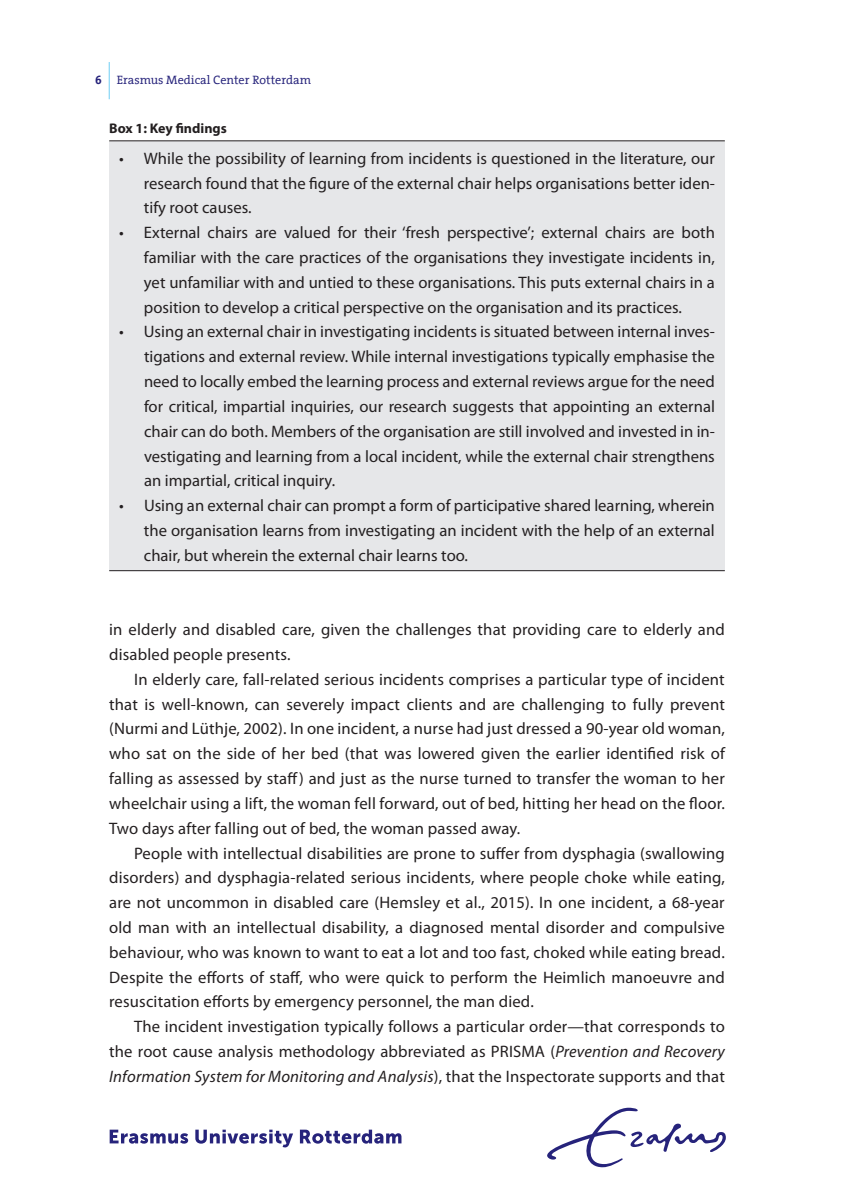
<style>
.page{position:relative;width:844px;height:1191px;background:#fff}
.page>*{position:absolute;margin:0;border:0;box-sizing:border-box;transform-origin:0 0}
.t1{font:16.62px/24.8px "Myriad Pro";letter-spacing:.005em;color:#231f20;text-align:justify}
.t2{font:700 14px "Myriad Pro";color:#231f20}
.t3{font:12.25px "The Serif Office";color:#26237b}
.s1{font-weight:700}
.s2{font-style:italic}
</style>
<div class="page">
<div style="left:109px;top:141px;width:615px;height:429px;background:#e6e7e9"></div>
<hr style="left:109px;top:140px;width:615px;height:1px;background:#231f20">
<hr style="left:109px;top:570px;width:615px;height:1px;background:#231f20">
<svg style="left:110px;top:1129px;width:78px;height:14px"></svg>
<svg style="left:195px;top:1129px;width:98px;height:18px"></svg>
<svg style="left:300px;top:1129px;width:101px;height:14px"></svg>
<svg style="left:547px;top:1107px;width:178px;height:60px"></svg>
<hr style="left:109px;top:62px;width:1px;height:37px;background:#6fcef4">
<p class="t3" style="left:95px;top:73px;width:217px"><span class="s1">6</span> Erasmus Medical Center Rotterdam</p>
<p class="t2" style="left:109px;top:120px;width:119px">Box 1: Key findings</p>
<p class="t1" style="left:144px;top:145px;width:572px;text-indent:-25px">• While the possibility of learning from incidents is questioned in the literature, our research found that the figure of the external chair helps organisations better iden&shy;tify root causes.</p>
<p class="t1" style="left:144px;top:220px;width:572px;text-indent:-25px">• External chairs are valued for their ‘fresh perspective’; external chairs are both familiar with the care practices of the organisations they investigate incidents in, yet unfamiliar with and untied to these organisations. This puts external chairs in a position to develop a critical perspective on the organisation and its practices.</p>
<p class="t1" style="left:144px;top:319px;width:572px;text-indent:-25px">• Using an external chair in investigating incidents is situated between internal inves&shy;tigations and external review. While internal investigations typically emphasise the need to locally embed the learning process and external reviews argue for the need for critical, impartial inquiries, our research suggests that appointing an external chair can do both. Members of the organisation are still involved and invested in in&shy;vestigating and learning from a local incident, while the external chair strengthens an impartial, critical inquiry.</p>
<p class="t1" style="left:144px;top:493px;width:572px;text-indent:-25px">• Using an external chair can prompt a form of participative shared learning, wherein the organisation learns from investigating an incident with the help of an external chair, but wherein the external chair learns too.</p>
<p class="t1" style="left:109px;top:617px;width:617px">in elderly and disabled care, given the challenges that providing care to elderly and disabled people presents.</p>
<p class="t1" style="left:109px;top:666px;width:617px;text-indent:25px">In elderly care, fall-related serious incidents comprises a particular type of incident that is well-known, can severely impact clients and are challenging to fully prevent (Nurmi and Lüthje, 2002). In one incident, a nurse had just dressed a 90-year old woman, who sat on the side of her bed (that was lowered given the earlier identified risk of falling as assessed by staff) and just as the nurse turned to transfer the woman to her wheelchair using a lift, the woman fell forward, out of bed, hitting her head on the floor.<br>Two days after falling out of bed, the woman passed away.</p>
<p class="t1" style="left:109px;top:840px;width:617px;text-indent:25px">People with intellectual disabilities are prone to suffer from dysphagia (swallowing disorders) and dysphagia-related serious incidents, where people choke while eating, are not uncommon in disabled care (Hemsley et al., 2015). In one incident, a 68-year old man with an intellectual disability, a diagnosed mental disorder and compulsive behaviour, who was known to want to eat a lot and too fast, choked while eating bread.<br>Despite the efforts of staff, who were quick to perform the Heimlich manoeuvre and resuscitation efforts by emergency personnel, the man died.</p>
<p class="t1" style="left:109px;top:1014px;width:617px;text-indent:25px">The incident investigation typically follows a particular order—that corresponds to the root cause analysis methodology abbreviated as PRISMA (<span class="s2">Prevention and Recovery Information System for Monitoring and Analysis</span>), that the Inspectorate supports and that</p>
</div>
